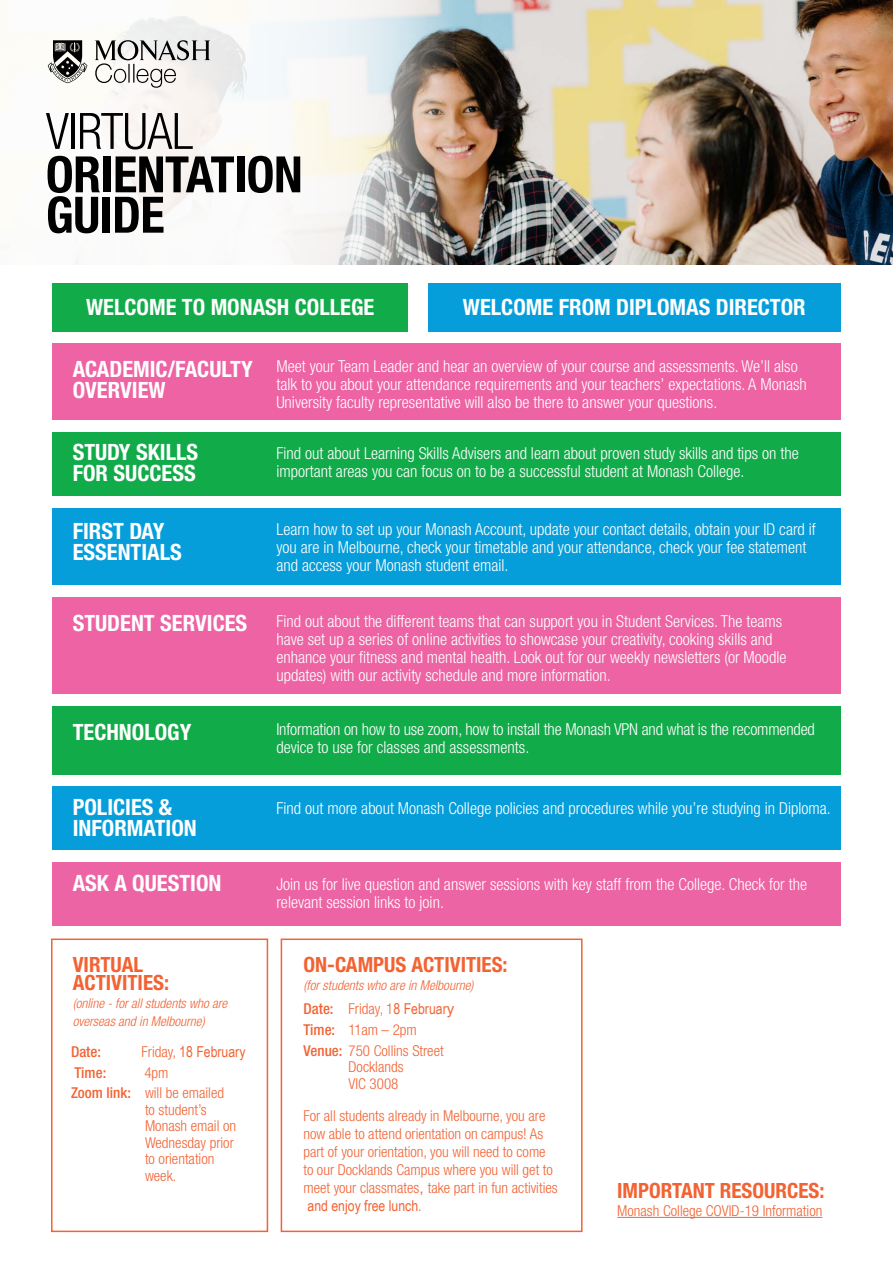
<style>
.page{position:relative;width:893px;height:1263px;background:#fff}
.page>*{position:absolute;margin:0;border:0;box-sizing:border-box;transform-origin:0 0}
.t1{font:700 condensed 50.25px/40.3px "Helvetica Neue LT Pro";letter-spacing:-.01em;color:#000}
.t2{font:300 condensed 50.25px "Helvetica Neue LT Std";letter-spacing:-.01em;color:#000}
.t3{font:700 condensed 22.5px/21px "Helvetica Neue LT Pro";color:#fff}
.t4{font:700 condensed 21px/18px "Helvetica Neue LT Pro";color:#f26333}
.t5{font:300 condensed 16.5px/18px "Helvetica Neue LT Std";color:#fff}
.t6{font:300 condensed 15px/16.5px "Helvetica Neue LT Std";color:#f26333}
.t7{font:15px "Arial Narrow";color:#f26333}
.t8{font:500 condensed 15px "Helvetica Neue LT Std";color:#f26333}
.t9{font:italic 300 condensed 13.5px/18px "Helvetica Neue LT Std";color:#f26333}
.s1{font-family:"Helvetica Neue LT Std";font-weight:300;font-stretch:condensed}
.s2{font-weight:500}
.s3{font-family:"Arial Narrow";font-weight:400;font-stretch:normal}
.s4{font-family:"Arial";font-weight:400;font-stretch:normal}
</style>
<div class="page">
<img style="left:455px;top:0;width:438px;height:264px">
<img style="left:428px;top:0;width:27px;height:265px">
<svg style="left:47px;top:0;width:381px;height:265px;fill:#faf8f6"></svg>
<div style="left:52px;top:283px;width:356px;height:48px;background:#12ab4a"></div>
<div style="left:428px;top:283px;width:413px;height:48px;background:#059edb"></div>
<div style="left:51px;top:938px;width:217px;height:294px;background:#fff;border:2px solid #f26333"></div>
<div style="left:281px;top:938px;width:302px;height:294px;background:#fff;border:2px solid #f26333"></div>
<hr style="left:617px;top:1217px;width:205px;height:1px;background:#f26333">
<div style="left:52px;top:344px;width:789px;height:76px;background:#ed63a3"></div>
<div style="left:52px;top:432px;width:789px;height:64px;background:#12ab4a"></div>
<div style="left:52px;top:597px;width:789px;height:97px;background:#ed63a3"></div>
<div style="left:52px;top:706px;width:789px;height:68px;background:#12ab4a"></div>
<div style="left:52px;top:786px;width:789px;height:64px;background:#059edb"></div>
<div style="left:52px;top:508px;width:789px;height:77px;background:#059edb"></div>
<svg style="left:95px;top:40px;width:115px;height:48px"></svg>
<svg style="left:48px;top:40px;width:39px;height:43px"></svg>
<div style="left:52px;top:862px;width:789px;height:64px;background:#ec64a3"></div>
<h1 class="t2" style="left:46px;top:102px;width:149px">VIRTUAL</h1>
<h1 class="t1" style="left:46px;top:154px;width:258px">ORIENTATION<br>GUIDE</h1>
<h2 class="t3" style="left:86px;top:297px;width:290px">WELCOME TO MONASH COLLEGE</h2>
<h2 class="t3" style="left:463px;top:297px;width:344px">WELCOME FROM DIPLOMAS DIRECTOR</h2>
<h2 class="t3" style="left:73px;top:358px;width:181px">ACADEMIC/FACULTY<br>OVERVIEW</h2>
<p class="t5" style="left:276px;top:357px;width:532px">Meet your Team Leader and hear an overview of your course and assessments. We’ll also talk to you about your attendance requirements and your teachers’ expectations. A Monash<br>University faculty representative will also be there to answer your questions.</p>
<h2 class="t3" style="left:73px;top:442px;width:127px">STUDY SKILLS<br>FOR SUCCESS</h2>
<p class="t5" style="left:276px;top:444px;width:524px">Find out about Learning Skills Advisers and learn about proven study skills and tips on the important areas you can focus on to be a successful student at Monash College.</p>
<h2 class="t3" style="left:73px;top:521px;width:111px">FIRST DAY<br>ESSENTIALS</h2>
<p class="t5" style="left:276px;top:520px;width:541px">Learn how to set up your Monash Account, update your contact details, obtain your ID card if you are in Melbourne, check your timetable and your attendance, check your fee statement and access your Monash student email.</p>
<h2 class="t3" style="left:73px;top:613px;width:176px">STUDENT SERVICES</h2>
<p class="t5" style="left:276px;top:612px;width:511px">Find out about the different teams that can support you in Student Services. The teams have set up a series of online activities to showcase your creativity, cooking skills and enhance your fitness and mental health. Look out for our weekly newsletters (or Moodle updates) with our activity schedule and more information.</p>
<h2 class="t3" style="left:73px;top:721px;width:120px">TECHNOLOGY</h2>
<p class="t5" style="left:276px;top:720px;width:540px">Information on how to use zoom, how to install the Monash VPN and what is the recommended device to use for classes and assessments.</p>
<h2 class="t3" style="left:73px;top:797px;width:126px">POLICIES &amp;<br>INFORMATION</h2>
<p class="t5" style="left:276px;top:798px;width:556px">Find out more about Monash College policies and procedures while you’re studying in Diploma.</p>
<h2 class="t3" style="left:73px;top:797px;width:120px">TECHNOLOGY</h2>
<p class="t5" style="left:276px;top:796px;width:518px">Information on how to use zoom, how to install Monash VPN and what is the recommended</p>
<h2 class="t3" style="left:73px;top:873px;width:150px">ASK A QUESTION</h2>
<p class="t5" style="left:276px;top:875px;width:532px">Join us for live question and answer sessions with key staff from the College. Check for the relevant session links to join.</p>
<p class="t4" style="left:73px;top:955px;width:98px">VIRTUAL<br>ACTIVITIES:</p>
<p class="t9" style="left:73px;top:994px;width:156px">(online - for all students who are overseas and in Melbourne)</p>
<p class="t8" style="left:71px;top:1042px;width:32px">Date:</p>
<p class="t7" style="left:141px;top:1043px;width:106px"><span class="s1">Friday,</span> 18 February</p>
<p class="t8" style="left:75px;top:1063px;width:33px">Time:</p>
<p class="t6" style="left:144px;top:1064px;width:26px">4pm</p>
<p class="t8" style="left:71px;top:1084px;width:61px">Zoom link:</p>
<p class="t6" style="left:145px;top:1084px;width:93px">will be emailed to student’s<br>Monash email on<br>Wednesday prior to orientation week.</p>
<p class="t4" style="left:304px;top:955px;width:206px">ON-CAMPUS ACTIVITIES:</p>
<p class="t9" style="left:304px;top:976px;width:171px">(for students who are in Melbourne)</p>
<p class="t6" style="left:304px;top:998px;width:152px;line-height:20.7px"><span class="s2">Date:</span> Friday, 1<span class="s3">8 Februar</span><span class="s4">y<br></span><span class="s2">Time:</span> 11am – 2pm</p>
<p class="t6" style="left:304px;top:1042px;width:142px;text-align:center"><span class="s2">Venue:</span> 750 Collins Street<br>Docklands<br>VIC 3008</p>
<p class="t6" style="left:303px;top:1107px;width:256px;line-height:18px">For all students already in Melbourne, you are now able to attend orientation on campus! As part of your orientation, you will need to come to our Docklands Campus where you will get to meet your classmates<span class="s4">,</span> take part in fun activities</p>
<p class="t7" style="left:308px;top:1197px;width:116px">and enjoy free lunch<span class="s1">.</span></p>
<p class="t4" style="left:617px;top:1181px;width:209px">IMPORTANT RESOURCES:</p>
<p class="t6" style="left:617px;top:1202px;width:207px">Monash College COVID-19 Information</p>
</div>
